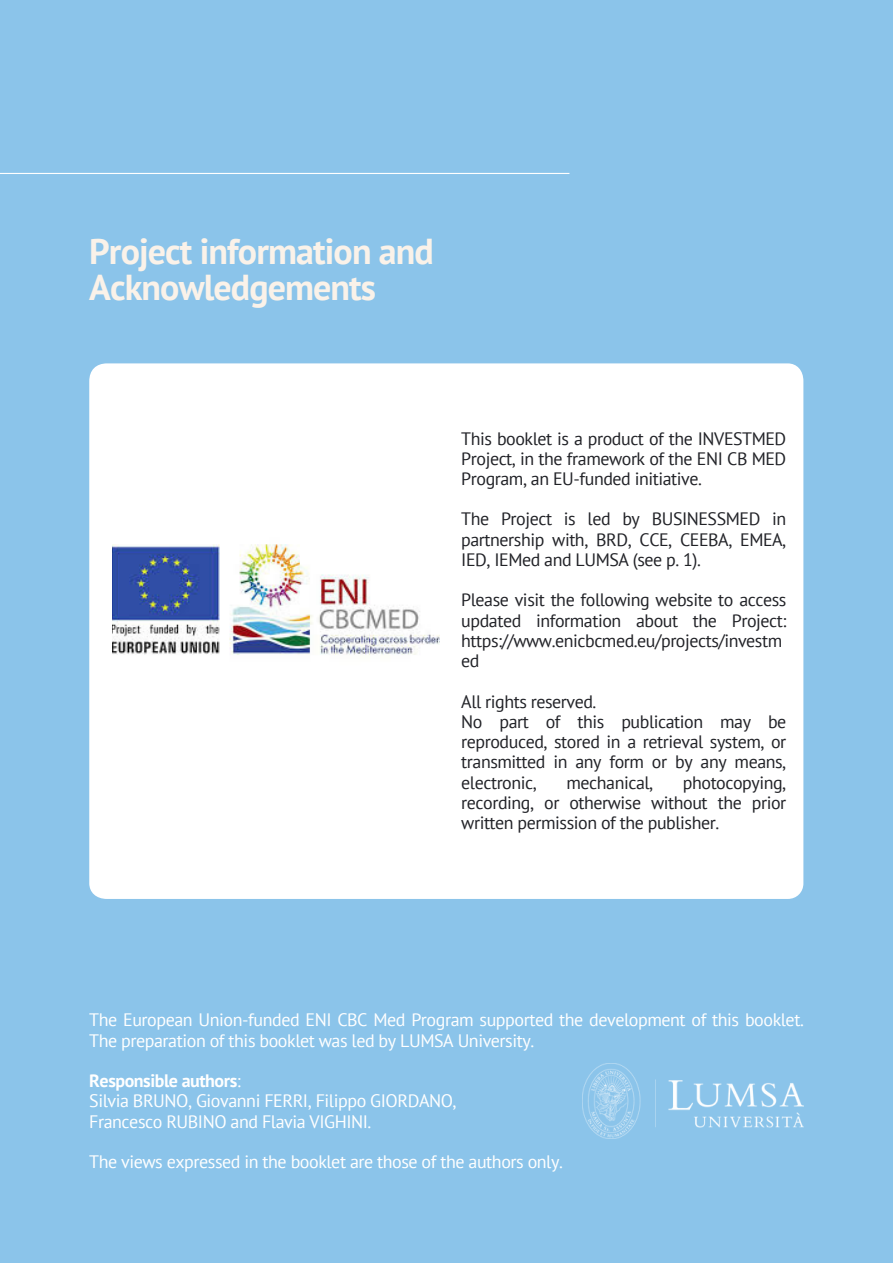
<style>
.page{position:relative;width:893px;height:1264px;background:#fff}
.page>*{position:absolute;margin:0;border:0;box-sizing:border-box;transform-origin:0 0}
.t1{font:700 36px "PT Sans";letter-spacing:-.025em;color:#faf2e9}
.t2{font:18px/20.2px "PT Sans";letter-spacing:-.025em;color:#fff}
.t3{font:700 18px "PT Sans";letter-spacing:-.025em;color:#fff}
.t4{font:17.85px/20.2px "PT Sans";letter-spacing:-.025em;color:#212227;text-align:justify}
.s1{font-weight:400}
</style>
<div class="page">
<div style="left:0;top:0;width:892px;height:1262px;background:#8bc4ea"></div>
<hr style="left:0;top:173px;width:569px;height:1px;background:#fff">
<div style="left:89px;top:363px;width:714px;height:536px;background:#fff"></div>
<img style="left:112px;top:494px;width:327px;height:224px">
<img style="left:582px;top:1063px;width:220px;height:75px">
<p class="t1" style="left:89px;top:227px;width:346px">Project information and</p>
<p class="t1" style="left:89px;top:263px;width:288px">Acknowledgements</p>
<p class="t4" style="left:461px;top:428px;width:326px">This booklet is a product of the INVESTMED Project, in the framework of the ENI CB MED Program, an EU-funded initiative.</p>
<p class="t4" style="left:461px;top:508px;width:326px">The Project is led by BUSINESSMED in partnership with, BRD, CCE, CEEBA, EMEA, IED, IEMed and LUMSA (see p. 1).</p>
<p class="t4" style="left:461px;top:589px;width:326px;text-align:left">Please visit the following website to access updated information about the Project: https://www.enicbcmed.eu/projects/investm ed</p>
<p class="t4" style="left:461px;top:691px;width:137px">All rights reserved.</p>
<p class="t4" style="left:461px;top:711px;width:326px">No part of this publication may be reproduced, stored in a retrieval system, or transmitted in any form or by any means, electronic,</p>
<p class="t4" style="left:461px;top:771px;width:326px;text-indent:221px">photocopying, recording, or otherwise without the prior written permission of the publisher.</p>
<p class="t4" style="left:566px;top:771px;width:88px">mechanical,</p>
<p class="t2" style="left:89px;top:1009px;width:716px">The European Union-funded ENI CBC Med Program supported the development of this booklet.<br>The preparation of this booklet was led by LUMSA University.</p>
<p class="t3" style="left:89px;top:1068px;width:153px">Responsible authors<span class="s1">:</span></p>
<p class="t2" style="left:89px;top:1090px;width:369px">Silvia BRUNO, Giovanni FERRI, Filippo GIORDANO,</p>
<p class="t2" style="left:89px;top:1110px;width:284px">Francesco RUBINO and Flavia VIGHINI.</p>
<p class="t2" style="left:89px;top:1151px;width:475px">The views expressed in the booklet are those of the authors only.</p>
</div>
